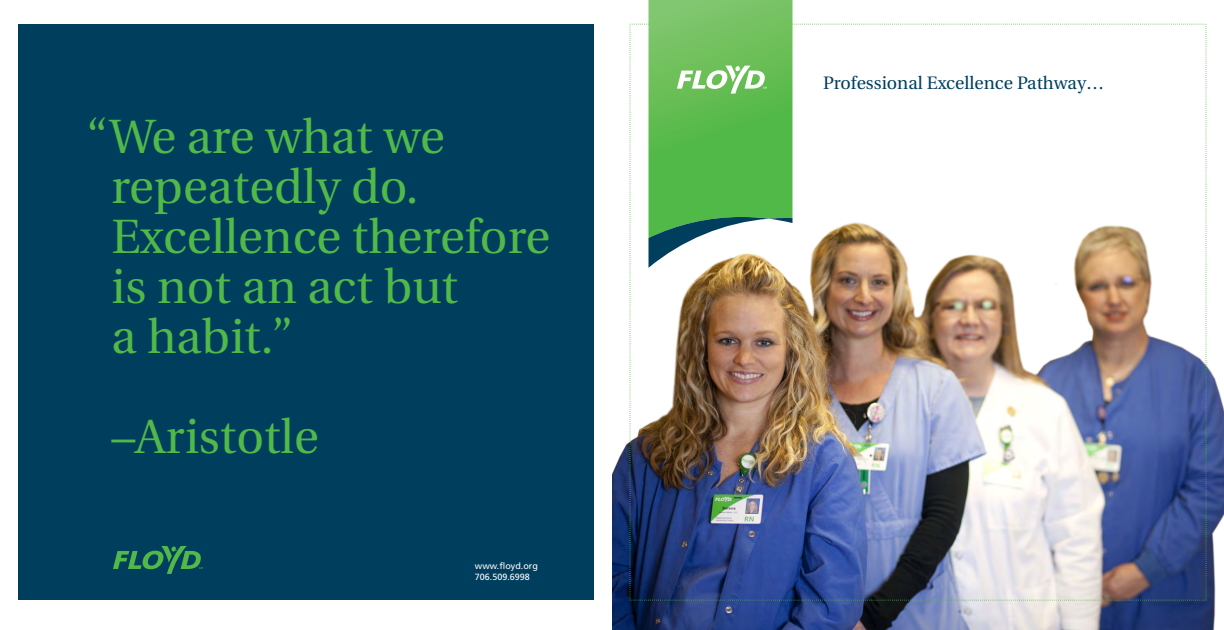
<style>
.page{position:relative;width:1224px;height:630px;background:#fff}
.page>*{position:absolute;margin:0;border:0;box-sizing:border-box;transform-origin:0 0}
.t1{font:48px/50px "Utopia";color:#51b948}
.t2{font:18px "Utopia";color:#003e5e}
.t3{font:9px/11px "Frutiger";color:#fff}
</style>
<div class="page">
<img style="left:612px;top:43px;width:612px;height:587px">
<div style="left:18px;top:24px;width:576px;height:576px;background:#003e5e"></div>
<svg style="left:113px;top:546px;width:90px;height:28px"></svg>
<svg style="left:648px;top:0;width:144px;height:238px"></svg>
<svg style="left:649px;top:217px;width:144px;height:51px"></svg>
<svg style="left:677px;top:66px;width:90px;height:28px"></svg>
<p class="t1" style="left:111px;top:112px;width:440px;text-indent:-25px">“We are what we repeatedly do.<br>Excellence therefore is not an act but<br>a habit.”</p>
<p class="t1" style="left:111px;top:412px;width:209px">–Aristotle</p>
<p class="t3" style="left:475px;top:560px;width:64px">www.floyd.org<br>706.509.6998</p>
<p class="t2" style="left:823px;top:73px;width:283px">Professional Excellence Pathway…</p>
</div>
